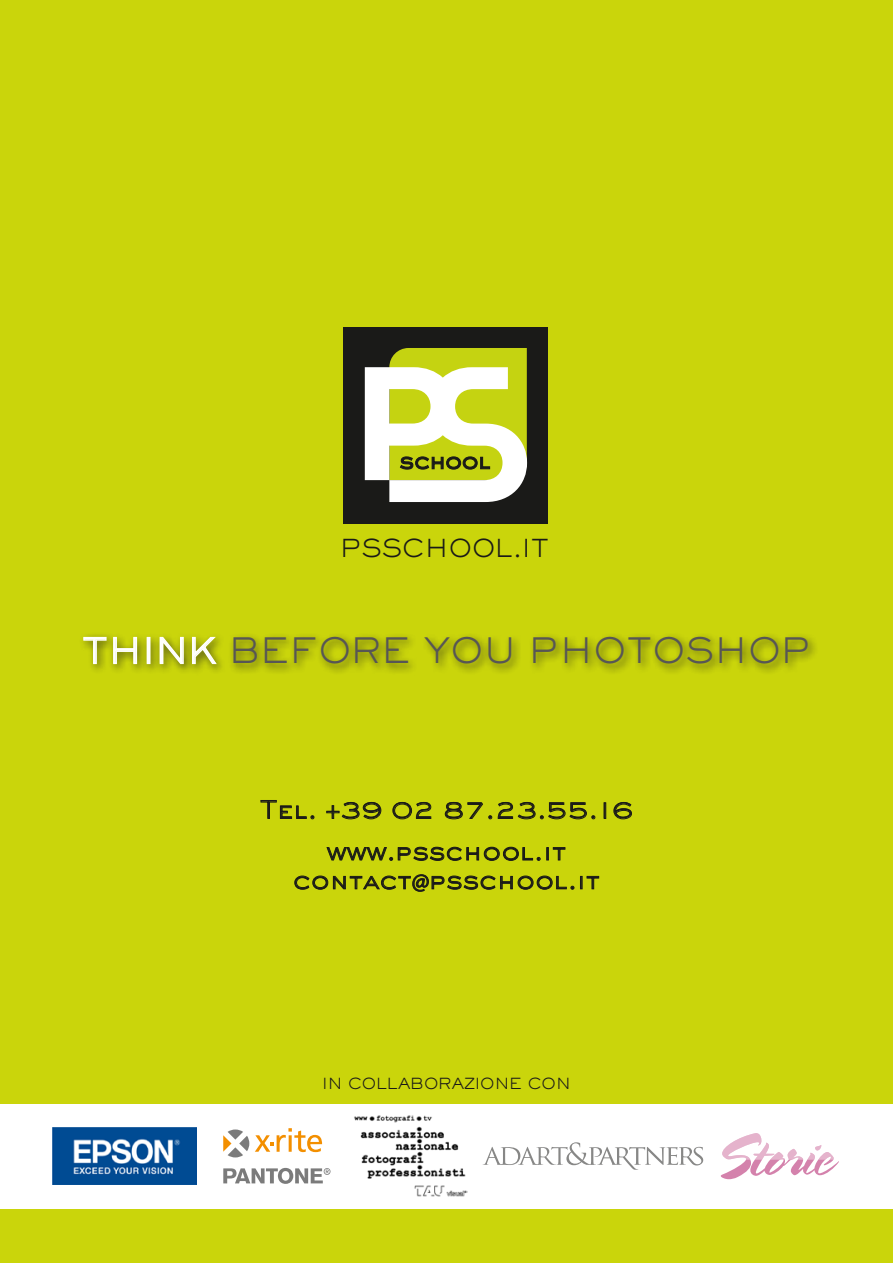
<style>
.page{position:relative;width:893px;height:1263px;background:#cad50b}
.page>*{position:absolute;margin:0;border:0;box-sizing:border-box;transform-origin:0 0}
.t1{font:34.2px "Rosy F Flight";color:#575655}
.t2{font:24.3px "Rosy F Flight";color:#1a1a18}
.t3{font:24px "Rosy F Flight";color:#1a1a18}
.t4{font:15px "Rosy F Flight";color:#1a1a18}
.s1{color:#fff}
.s2{font-family:"Myriad Pro"}
</style>
<div class="page">
<div style="left:79px;top:632px;width:739px;height:43px;background:#1a1a18;opacity:.75"></div>
<svg style="left:83px;top:636px;width:55px;height:29px"></svg>
<div style="left:147px;top:637px;width:3px;height:27px;border:1px solid #fff"></div>
<svg style="left:159px;top:636px;width:26px;height:29px"></svg>
<svg style="left:191px;top:636px;width:27px;height:29px"></svg>
<div style="left:344px;top:327px;width:204px;height:196px;background:#1a1a18"></div>
<svg style="left:365px;top:348px;width:162px;height:154px;background:#d4da8a"></svg>
<svg style="left:260px;top:800px;width:54px;height:19px"></svg>
<svg style="left:326px;top:802px;width:56px;height:18px"></svg>
<svg style="left:392px;top:802px;width:40px;height:18px"></svg>
<svg style="left:445px;top:802px;width:150px;height:18px"></svg>
<svg style="left:604px;top:802px;width:2px;height:17px"></svg>
<svg style="left:613px;top:802px;width:19px;height:18px"></svg>
<svg style="left:326px;top:846px;width:240px;height:15px"></svg>
<svg style="left:294px;top:874px;width:280px;height:18px"></svg>
<svg style="left:580px;top:876px;width:19px;height:13px"></svg>
<div style="left:0;top:1104px;width:893px;height:104px;background:#fff"></div>
<img style="left:53px;top:1128px;width:144px;height:56px">
<img style="left:354px;top:1115px;width:114px;height:82px">
<svg style="left:483px;top:1142px;width:220px;height:28px"></svg>
<svg style="left:721px;top:1133px;width:118px;height:46px"></svg>
<svg style="left:223px;top:1168px;width:107px;height:16px"></svg>
<svg style="left:255px;top:1128px;width:67px;height:24px"></svg>
<svg style="left:223px;top:1129px;width:26px;height:28px"></svg>
<p class="t2" style="left:340px;top:531px;width:210px">PSSCHOOL.IT</p>
<p class="t1" style="left:82px;top:628px;width:730px"><span class="s1">THINK</span> BEFORE YOU PHOTOSHOP</p>
<p class="t3" style="left:260px;top:793px;width:375px">Tel. <span class="s2">+</span>39 02 87.23.55.16</p>
<p class="t3" style="left:327px;top:835px;width:241px">www.psschool.it</p>
<p class="t3" style="left:293px;top:864px;width:309px">contact<span class="s2">@</span>psschool.it</p>
<p class="t4" style="left:322px;top:1073px;width:250px">IN COLLABORAZIONE CON</p>
</div>
